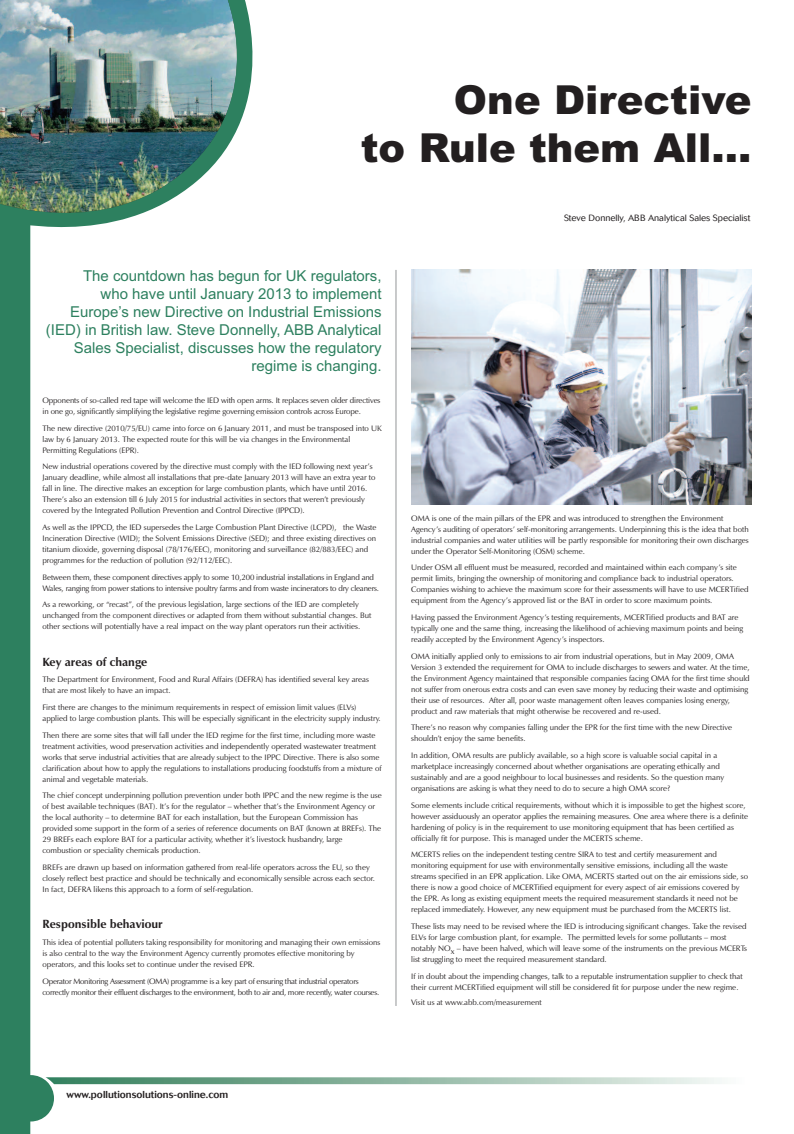
<style>
.page{position:relative;width:794px;height:1134px;background:#fff}
.page>*{position:absolute;margin:0;border:0;box-sizing:border-box;transform-origin:0 0}
.t1{font:900 40px/48px "Arial";color:#231f20;text-align:right}
.t2{font:15px/18px "Arial";color:#2d805f;text-align:right}
.t3{font:700 12px "Zapf Humanist 601 BT";color:#231f20}
.t4{font:500 10px "Cosmos";color:#231f20}
.t5{font:300 9px "Cosmos";color:#231f20}
.t6{font:8px/11px "Zapf Humanist 601 BT";color:#231f20}
.t7{font:8px/11px "Zapf Humanist 601 BT";letter-spacing:-.03em;color:#231f20}
.t8{font:8px/11px "Zapf Humanist 601 BT";letter-spacing:-.02em;color:#231f20}
</style>
<div class="page">
<img style="left:54px;top:1077px;width:668px;height:7px">
<svg style="left:0;top:243px;width:54px;height:891px;fill:#2d805f"></svg>
<hr style="left:396px;top:270px;width:1px;height:736px;background:#939598">
<svg style="left:1px;top:243px;width:53px;height:9px"></svg>
<img style="left:0;top:0;width:253px;height:243px">
<img style="left:411px;top:270px;width:340px;height:235px">
<h1 class="t1" style="left:361px;top:76px;width:392px">One Directive<br>to Rule them All…</h1>
<p class="t2" style="left:46px;top:267px;width:337px">The countdown has begun for UK regulators,<br>who have until January 2013 to implement Europe’s new Directive on Industrial Emissions (IED) in British law. Steve Donnelly, ABB Analytical Sales Specialist, discusses how the regulatory regime is changing.</p>
<p class="t6" style="left:43px;top:396px;width:339px">Opponents of so-called red tape will welcome the IED with open arms. It replaces seven older directives in one go, significantly simplifying the legislative regime governing emission controls across Europe.</p>
<p class="t6" style="left:43px;top:423px;width:341px">The new directive (2010/75/EU) came into force on 6 January 2011, and must be transposed into UK law by 6 January 2013. The expected route for this will be via changes in the Environmental<br>Permitting Regulations (EPR).</p>
<p class="t6" style="left:43px;top:462px;width:334px">New industrial operations covered by the directive must comply with the IED following next year’s January deadline, while almost all installations that pre-date January 2013 will have an extra year to fall in line. The directive makes an exception for large combustion plants, which have until 2016.<br>There’s also an extension till 6 July 2015 for industrial activities in sectors that weren’t previously covered by the Integrated Pollution Prevention and Control Directive (IPPCD).</p>
<p class="t6" style="left:43px;top:523px;width:335px">As well as the IPPCD, the IED supersedes the Large Combustion Plant Directive (LCPD), the Waste Incineration Directive (WID); the Solvent Emissions Directive (SED); and three existing directives on titanium dioxide, governing disposal (78/176/EEC), monitoring and surveillance (82/883/EEC) and programmes for the reduction of pollution (92/112/EEC).</p>
<p class="t8" style="left:43px;top:572px;width:338px">Between them, these component directives apply to some 10,200 industrial installations in England and<br>Wales, ranging from power stations to intensive poultry farms and from waste incinerators to dry cleaners.</p>
<p class="t6" style="left:43px;top:600px;width:330px">As a reworking, or “recast”, of the previous legislation, large sections of the IED are completely unchanged from the component directives or adapted from them without substantial changes. But other sections will potentially have a real impact on the way plant operators run their activities.</p>
<h3 class="t3" style="left:43px;top:657px;width:106px">Key areas of change</h3>
<p class="t6" style="left:43px;top:675px;width:328px">The Department for Environment, Food and Rural Affairs (DEFRA) has identified several key areas that are most likely to have an impact.</p>
<p class="t6" style="left:43px;top:703px;width:340px">First there are changes to the minimum requirements in respect of emission limit values (ELVs) applied to large combustion plants. This will be especially significant in the electricity supply industry.</p>
<p class="t6" style="left:43px;top:730px;width:341px">Then there are some sites that will fall under the IED regime for the first time, including more waste treatment activities, wood preservation activities and independently operated wastewater treatment works that serve industrial activities that are already subject to the IPPC Directive. There is also some clarification about how to apply the regulations to installations producing foodstuffs from a mixture of animal and vegetable materials.</p>
<p class="t6" style="left:43px;top:791px;width:341px">The chief concept underpinning pollution prevention under both IPPC and the new regime is the use of best available techniques (BAT). It’s for the regulator – whether that’s the Environment Agency or the local authority – to determine BAT for each installation, but the European Commission has provided some support in the form of a series of reference documents on BAT (known at BREFs). The 29 BREFs each explore BAT for a particular activity, whether it’s livestock husbandry, large combustion or speciality chemicals production.</p>
<p class="t6" style="left:43px;top:863px;width:334px">BREFs are drawn up based on information gathered from real-life operators across the EU, so they closely reflect best practice and should be technically and economically sensible across each sector.<br>In fact, DEFRA likens this approach to a form of self-regulation.</p>
<h3 class="t3" style="left:43px;top:919px;width:122px">Responsible behaviour</h3>
<p class="t6" style="left:43px;top:938px;width:339px">This idea of potential polluters taking responsibility for monitoring and managing their own emissions is also central to the way the Environment Agency currently promotes effective monitoring by operators, and this looks set to continue under the revised EPR.</p>
<p class="t7" style="left:43px;top:976px;width:338px">Operator Monitoring Assessment (OMA) programme is a key part of ensuring that industrial operators correctly monitor their effluent discharges to the environment, both to air and, more recently, water courses.</p>
<p class="t5" style="left:564px;top:214px;width:188px">Steve Donnelly, ABB Analytical Sales Specialist</p>
<p class="t6" style="left:411px;top:513px;width:339px">OMA is one of the main pillars of the EPR and was introduced to strengthen the Environment Agency’s auditing of operators’ self-monitoring arrangements. Underpinning this is the idea that both industrial companies and water utilities will be partly responsible for monitoring their own discharges under the Operator Self-Monitoring (OSM) scheme.</p>
<p class="t6" style="left:411px;top:563px;width:339px">Under OSM all effluent must be measured, recorded and maintained within each company’s site permit limits, bringing the ownership of monitoring and compliance back to industrial operators.<br>Companies wishing to achieve the maximum score for their assessments will have to use MCERTified equipment from the Agency’s approved list or the BAT in order to score maximum points.</p>
<p class="t6" style="left:411px;top:612px;width:333px">Having passed the Environment Agency’s testing requirements, MCERTified products and BAT are typically one and the same thing, increasing the likelihood of achieving maximum points and being readily accepted by the Environment Agency’s inspectors.</p>
<p class="t6" style="left:411px;top:651px;width:340px">OMA initially applied only to emissions to air from industrial operations, but in May 2009, OMA Version 3 extended the requirement for OMA to include discharges to sewers and water. At the time, the Environment Agency maintained that responsible companies facing OMA for the first time should not suffer from onerous extra costs and can even save money by reducing their waste and optimising their use of resources. After all, poor waste management often leaves companies losing energy, product and raw materials that might otherwise be recovered and re-used.</p>
<p class="t6" style="left:411px;top:723px;width:322px">There’s no reason why companies falling under the EPR for the first time with the new Directive shouldn’t enjoy the same benefits.</p>
<p class="t6" style="left:411px;top:751px;width:314px">In addition, OMA results are publicly available, so a high score is valuable social capital in a marketplace increasingly concerned about whether organisations are operating ethically and sustainably and are a good neighbour to local businesses and residents. So the question many organisations are asking is what they need to do to secure a high OMA score?</p>
<p class="t6" style="left:411px;top:800px;width:339px">Some elements include critical requirements, without which it is impossible to get the highest score, however assiduously an operator applies the remaining measures. One area where there is a definite hardening of policy is in the requirement to use monitoring equipment that has been certified as officially fit for purpose. This is managed under the MCERTS scheme.</p>
<p class="t6" style="left:411px;top:850px;width:338px">MCERTS relies on the independent testing centre SIRA to test and certify measurement and monitoring equipment for use with environmentally sensitive emissions, including all the waste streams specified in an EPR application. Like OMA, MCERTS started out on the air emissions side, so there is now a good choice of MCERTified equipment for every aspect of air emissions covered by the EPR. As long as existing equipment meets the required measurement standards it need not be replaced immediately. However, any new equipment must be purchased from the MCERTS list.</p>
<p class="t6" style="left:411px;top:922px;width:337px">These lists may need to be revised where the IED is introducing significant changes. Take the revised ELVs for large combustion plant, for example. The permitted levels for some pollutants – most notably NOx – have been halved, which will leave some of the instruments on the previous MCERTs list struggling to meet the required measurement standard.</p>
<p class="t6" style="left:411px;top:971px;width:333px">If in doubt about the impending changes, talk to a reputable instrumentation supplier to check that their current MCERTified equipment will still be considered fit for purpose under the new regime.</p>
<p class="t6" style="left:411px;top:998px;width:132px">Visit us at www.abb.com/measurement</p>
<p class="t4" style="left:67px;top:1091px;width:163px">www.pollutionsolutions-online.com</p>
</div>
